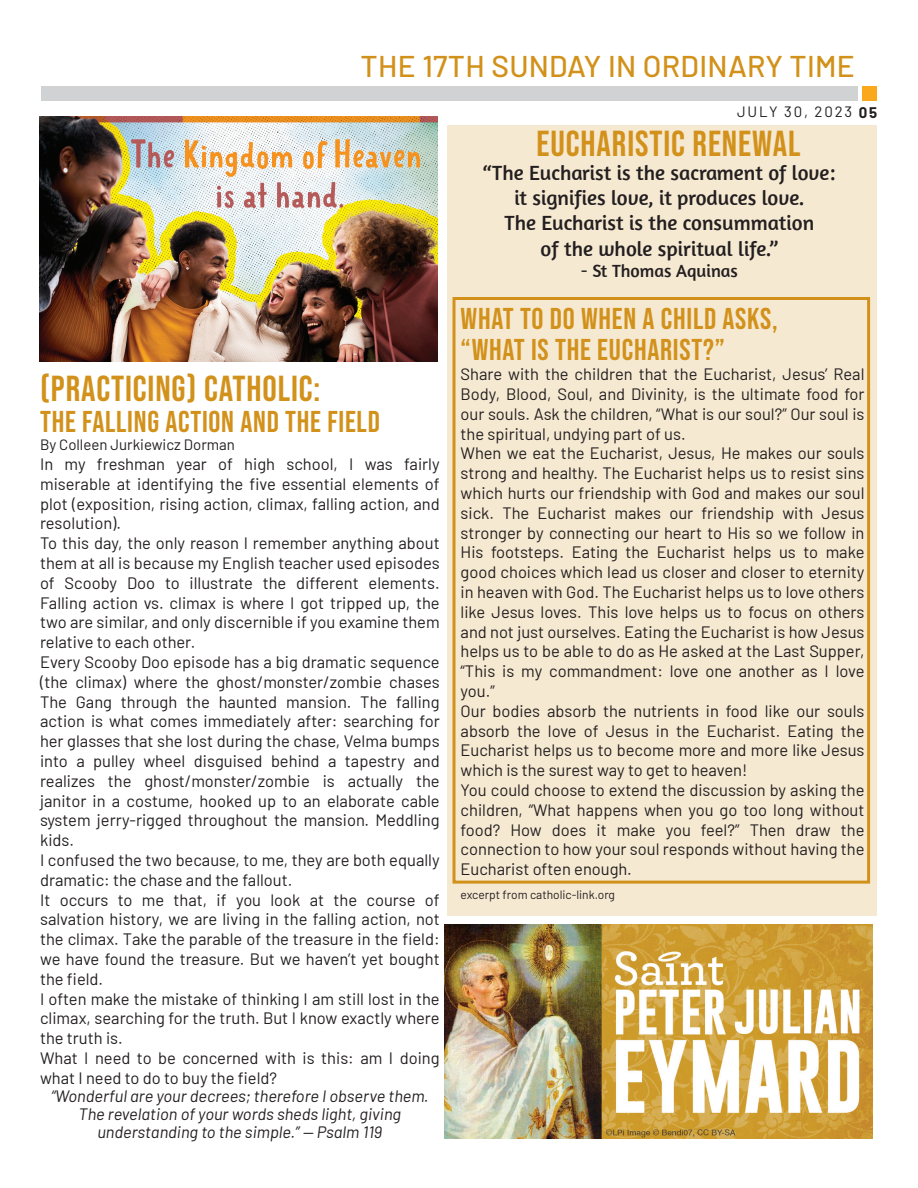
<style>
.page{position:relative;width:918px;height:1188px;background:#fff}
.page>*{position:absolute;margin:0;border:0;box-sizing:border-box;transform-origin:0 0}
.Header_1{font:36px "Bebas Neue";letter-spacing:.025em;color:#d2911a}
.Header_1-2{font:30px "Bebas Neue";letter-spacing:.025em;color:#d2911a}
.Page_Header_Even{font:500 30px "Barlow";letter-spacing:.01em;color:#d2911a}
.Main_Body_Text{font:21px "Amaranth";color:#231f20}
.Main_Body_Text-2{font:18px "Amaranth";color:#231f20}
.Main_Body_Text-3{font:16.5px/19.8px "Barlow";color:#231f20;text-align:justify}
.Main_Body_Text-4{font:italic 16.5px/18px "Barlow";color:#231f20;text-align:center}
.Main_Body_Text-5{font:15px "Barlow";color:#231f20}
.Page_Subhead_Odd{font:15px "Barlow";letter-spacing:.12em;color:#231f20}
.Main_Body_Text-6{font:12px "Barlow";color:#231f20}
.s1{font-weight:700}
</style>
<div class="page">
<div style="left:447px;top:125px;width:429px;height:791px;background:#f6e9d2"></div>
<div style="left:453px;top:297px;width:417px;height:587px;border:3px solid #d2911a"></div>
<div style="left:863px;top:86px;width:14px;height:14px;background:#f9a91b"></div>
<div style="left:41px;top:86px;width:817px;height:14px;background:#d1d2d4"></div>
<img style="left:445px;top:924px;width:428px;height:214px">
<img style="left:40px;top:117px;width:398px;height:245px">
<p class="Page_Header_Even" style="left:361px;top:44px;width:496px">THE 17TH SUNDAY IN ORDINARY TIME</p>
<p class="Page_Subhead_Odd" style="left:737px;top:101px;width:142px">JULY 30, 2023 <span class="s1">05</span></p>
<p class="Header_1" style="left:40px;top:368px;width:282px">(PRACTICING) CATHOLIC:</p>
<p class="Header_1-2" style="left:40px;top:405px;width:341px">THE FALLING ACTION AND THE FIELD</p>
<p class="Main_Body_Text-5" style="left:40px;top:434px;width:196px">By Colleen Jurkiewicz Dorman</p>
<p class="Main_Body_Text-3" style="left:40px;top:453px;width:401px">In my freshman year of high school, I was fairly miserable at identifying the five essential elements of plot (exposition, rising action, climax, falling action, and resolution).</p>
<p class="Main_Body_Text-3" style="left:40px;top:532px;width:401px">To this day, the only reason I remember anything about them at all is because my English teacher used episodes of Scooby Doo to illustrate the different elements.<br>Falling action vs. climax is where I got tripped up, the two are similar, and only discernible if you examine them relative to each other.</p>
<p class="Main_Body_Text-3" style="left:40px;top:651px;width:401px">Every Scooby Doo episode has a big dramatic sequence (the climax) where the ghost/monster/zombie chases The Gang through the haunted mansion. The falling action is what comes immediately after: searching for her glasses that she lost during the chase, Velma bumps into a pulley wheel disguised behind a tapestry and realizes the ghost/monster/zombie is actually the janitor in a costume, hooked up to an elaborate cable system jerry-rigged throughout the mansion. Meddling kids.</p>
<p class="Main_Body_Text-3" style="left:40px;top:849px;width:401px">I confused the two because, to me, they are both equally dramatic: the chase and the fallout.</p>
<p class="Main_Body_Text-3" style="left:40px;top:888px;width:401px">It occurs to me that, if you look at the course of salvation history, we are living in the falling action, not the climax. Take the parable of the treasure in the field: we have found the treasure. But we haven’t yet bought the field.</p>
<p class="Main_Body_Text-3" style="left:40px;top:987px;width:401px">I often make the mistake of thinking I am still lost in the climax, searching for the truth. But I know exactly where the truth is.</p>
<p class="Main_Body_Text-3" style="left:40px;top:1047px;width:401px">What I need to be concerned with is this: am I doing what I need to do to buy the field?</p>
<p class="Main_Body_Text-4" style="left:51px;top:1086px;width:379px">“Wonderful are your decrees; therefore I observe them.<br>The revelation of your words sheds light, giving understanding to the simple.” — Psalm 119</p>
<p class="Header_1" style="left:537px;top:124px;width:265px">EUCHARISTIC RENEWAL</p>
<p class="Main_Body_Text" style="left:483px;top:161px;width:354px">“The Eucharist is the sacrament of love:</p>
<p class="Main_Body_Text" style="left:514px;top:186px;width:292px">it signifies love, it produces love.</p>
<p class="Main_Body_Text" style="left:505px;top:211px;width:311px">The Eucharist is the consummation</p>
<p class="Main_Body_Text" style="left:541px;top:236px;width:239px">of the whole spiritual life.”</p>
<p class="Main_Body_Text-2" style="left:581px;top:261px;width:159px">- St Thomas Aquinas</p>
<p class="Header_1-2" style="left:461px;top:302px;width:319px">WHAT TO DO WHEN A CHILD ASKS,</p>
<p class="Header_1-2" style="left:461px;top:333px;width:266px">“WHAT IS THE EUCHARIST?”</p>
<p class="Main_Body_Text-3" style="left:461px;top:363px;width:405px">Share with the children that the Eucharist, Jesus’ Real Body, Blood, Soul, and Divinity, is the ultimate food for our souls. Ask the children, “What is our soul?” Our soul is the spiritual, undying part of us.</p>
<p class="Main_Body_Text-3" style="left:461px;top:442px;width:405px">When we eat the Eucharist, Jesus, He makes our souls strong and healthy. The Eucharist helps us to resist sins which hurts our friendship with God and makes our soul sick. The Eucharist makes our friendship with Jesus stronger by connecting our heart to His so we follow in His footsteps. Eating the Eucharist helps us to make good choices which lead us closer and closer to eternity in heaven with God. The Eucharist helps us to love others like Jesus loves. This love helps us to focus on others and not just ourselves. Eating the Eucharist is how Jesus helps us to be able to do as He asked at the Last Supper, “This is my commandment: love one another as I love you.”</p>
<p class="Main_Body_Text-3" style="left:461px;top:700px;width:405px">Our bodies absorb the nutrients in food like our souls absorb the love of Jesus in the Eucharist. Eating the Eucharist helps us to become more and more like Jesus which is the surest way to get to heaven!</p>
<p class="Main_Body_Text-3" style="left:461px;top:779px;width:405px">You could choose to extend the discussion by asking the children, “What happens when you go too long without food? How does it make you feel?” Then draw the connection to how your soul responds without having the Eucharist often enough.</p>
<p class="Main_Body_Text-6" style="left:461px;top:886px;width:156px">excerpt from catholic-link.org</p>
</div>
